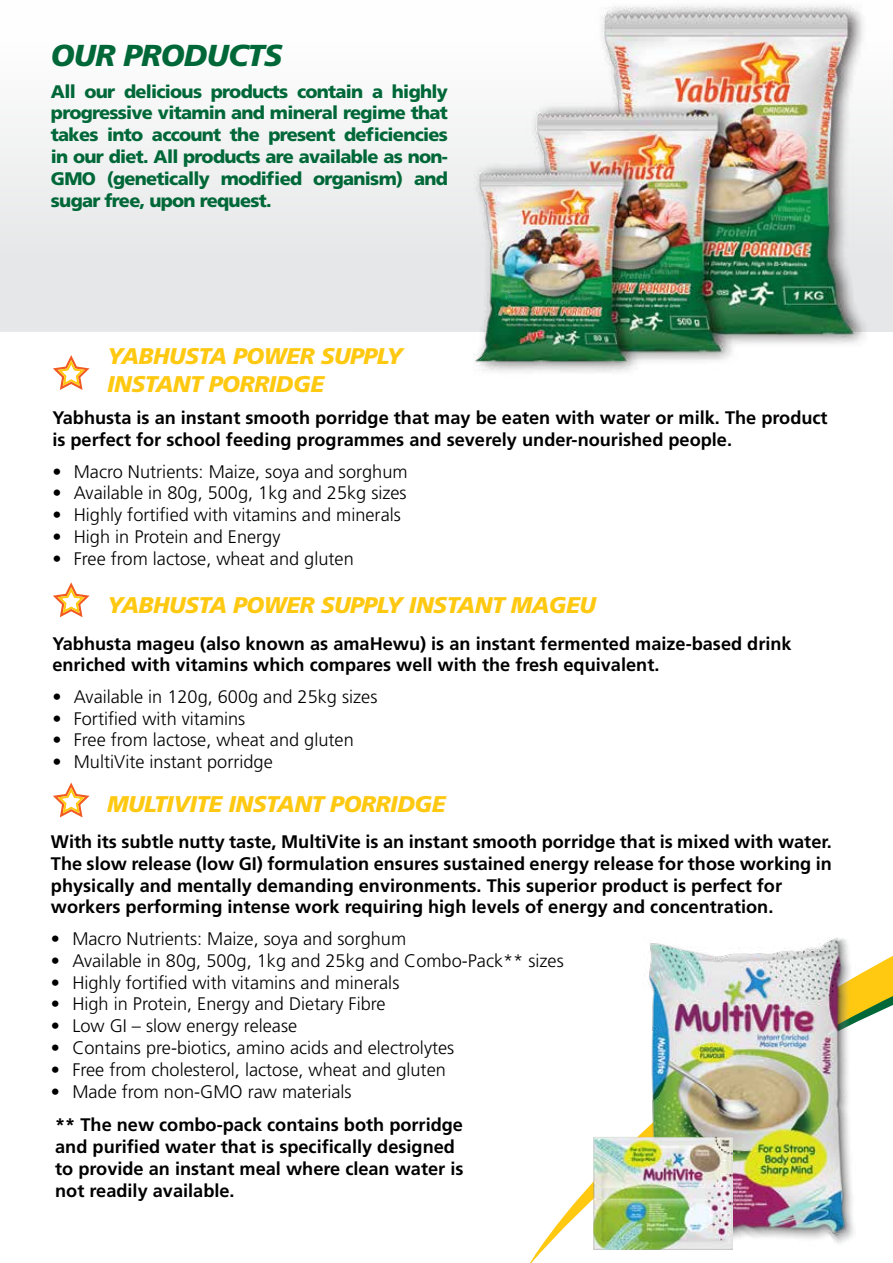
<style>
.page{position:relative;width:893px;height:1263px;background:#fff}
.page>*{position:absolute;margin:0;border:0;box-sizing:border-box;transform-origin:0 0}
.t1{font:italic 900 30.3px "Frutiger";letter-spacing:-.02em;color:#006838}
.t2{font:italic 900 22.65px/27.3px "Frutiger";letter-spacing:-.02em;color:#ffc912}
.t3{font:700 18.15px/21.8px "Frutiger";color:#000}
.t4{font:300 18.15px "Frutiger";color:#000}
.t5{font:900 18.15px/21.8px "Frutiger";letter-spacing:-.04em;color:#006838;text-align:justify}
</style>
<div class="page">
<svg style="left:530px;top:956px;width:363px;height:307px"></svg>
<svg style="left:0;top:124px;width:431px;height:208px;fill:#e9eaeb"></svg>
<img style="left:609px;top:937px;width:247px;height:309px">
<img style="left:593px;top:1136px;width:140px;height:113px">
<svg style="left:53px;top:782px;width:37px;height:35px"></svg>
<svg style="left:53px;top:355px;width:37px;height:35px"></svg>
<svg style="left:53px;top:582px;width:37px;height:35px"></svg>
<img style="left:431px;top:6px;width:462px;height:366px">
<h1 class="t1" style="left:51px;top:37px;width:233px">OUR PRODUCTS</h1>
<p class="t5" style="left:51px;top:80px;width:398px">All our delicious products contain a highly progressive vitamin and mineral regime that takes into account the present deficiencies in our diet. All products are available as non-GMO (genetically modified organism) and sugar free, upon request.</p>
<p class="t2" style="left:107px;top:343px;width:297px">YABHUSTA POWER SUPPLY<br>INSTANT PORRIDGE</p>
<p class="t3" style="left:52px;top:407px;width:777px">Yabhusta is an instant smooth porridge that may be eaten with water or milk. The product is perfect for school feeding programmes and severely under-nourished people.</p>
<p class="t4" style="left:52px;top:461px;width:357px">• Macro Nutrients: Maize, soya and sorghum</p>
<p class="t4" style="left:52px;top:483px;width:356px">• Available in 80g, 500g, 1kg and 25kg sizes</p>
<p class="t4" style="left:52px;top:505px;width:350px">• Highly fortified with vitamins and minerals</p>
<p class="t4" style="left:52px;top:526px;width:230px">• High in Protein and Energy</p>
<p class="t4" style="left:52px;top:548px;width:303px">• Free from lactose, wheat and gluten</p>
<p class="t2" style="left:107px;top:591px;width:490px">YABHUSTA POWER SUPPLY INSTANT MAGEU</p>
<p class="t3" style="left:52px;top:632px;width:741px">Yabhusta mageu (also known as amaHewu) is an instant fermented maize-based drink enriched with vitamins which compares well with the fresh equivalent.</p>
<p class="t4" style="left:52px;top:686px;width:327px">• Available in 120g, 600g and 25kg sizes</p>
<p class="t4" style="left:52px;top:708px;width:195px">• Fortified with vitamins</p>
<p class="t4" style="left:52px;top:730px;width:303px">• Free from lactose, wheat and gluten</p>
<p class="t4" style="left:52px;top:752px;width:222px">• MultiVite instant porridge</p>
<p class="t2" style="left:107px;top:790px;width:340px">MULTIVITE INSTANT PORRIDGE</p>
<p class="t3" style="left:51px;top:831px;width:782px">With its subtle nutty taste, MultiVite is an instant smooth porridge that is mixed with water.<br>The slow release (low GI) formulation ensures sustained energy release for those working in physically and mentally demanding environments. This superior product is perfect for workers performing intense work requiring high levels of energy and concentration.</p>
<p class="t4" style="left:51px;top:928px;width:357px">• Macro Nutrients: Maize, soya and sorghum</p>
<p class="t4" style="left:51px;top:950px;width:514px">• Available in 80g, 500g, 1kg and 25kg and Combo-Pack** sizes</p>
<p class="t4" style="left:51px;top:972px;width:350px">• Highly fortified with vitamins and minerals</p>
<p class="t4" style="left:51px;top:994px;width:336px">• High in Protein, Energy and Dietary Fibre</p>
<p class="t4" style="left:51px;top:1016px;width:248px">• Low GI – slow energy release</p>
<p class="t4" style="left:51px;top:1037px;width:405px">• Contains pre-biotics, amino acids and electrolytes</p>
<p class="t4" style="left:51px;top:1059px;width:396px">• Free from cholesterol, lactose, wheat and gluten</p>
<p class="t4" style="left:51px;top:1081px;width:302px">• Made from non-GMO raw materials</p>
<p class="t3" style="left:55px;top:1114px;width:410px">** The new combo-pack contains both porridge and purified water that is specifically designed to provide an instant meal where clean water is not readily available.</p>
</div>
